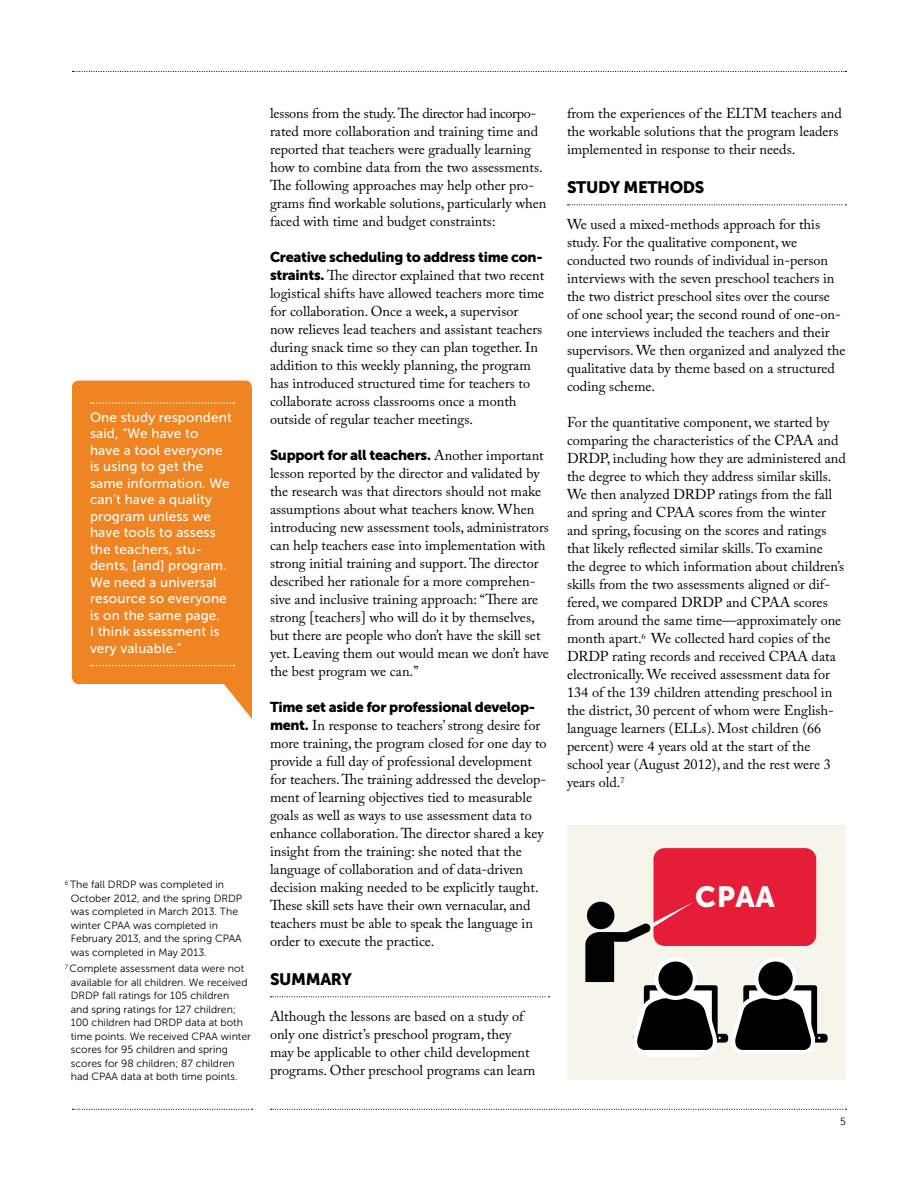
<style>
.page{position:relative;width:918px;height:1188px;background:#fff}
.page>*{position:absolute;margin:0;border:0;box-sizing:border-box;transform-origin:0 0}
.t1{font:28.95px "Museo Sans 900";color:#fff}
.t2{font:16.5px "Museo Sans 900";letter-spacing:-.02em;color:#000}
.t3{font:14.25px/18px "Adobe Caslon Pro";color:#000}
.t4{font:14.25px "Museo Sans 900";letter-spacing:-.02em;color:#000}
.t5{font:13.5px/16.5px "Museo Sans 500";letter-spacing:.01em;color:#fff}
.t6{font:10.5px/13.5px "Museo Sans 300";color:#000}
.s1{font-family:"Museo Sans 900"}
.s2{font-family:"Adobe Caslon Pro"}
</style>
<div class="page">
<svg style="left:271px;top:1109px;width:575px;height:1px"></svg>
<svg style="left:73px;top:1109px;width:179px;height:1px"></svg>
<svg style="left:73px;top:71px;width:773px;height:1px"></svg>
<svg style="left:271px;top:996px;width:278px;height:1px"></svg>
<svg style="left:568px;top:204px;width:278px;height:1px"></svg>
<div style="left:571px;top:829px;width:271px;height:247px;background:#f6f5eb"></div>
<div style="left:653px;top:848px;width:163px;height:98px;background:#e61d36;border-radius:11px"></div>
<svg style="left:585px;top:902px;width:243px;height:155px"></svg>
<div style="left:567px;top:825px;width:279px;height:255px;border:8px solid #f6f5eb"></div>
<div style="left:72px;top:381px;width:180px;height:303px;background:#ee8422;border-radius:7px"></div>
<svg style="left:91px;top:402px;width:143px;height:2px"></svg>
<svg style="left:91px;top:665px;width:143px;height:1px"></svg>
<svg style="left:224px;top:680px;width:28px;height:39px"></svg>
<p class="t5" style="left:90px;top:409px;width:143px">One study respondent said, “We have to<br>have a tool everyone is using to get the same information. We can’t have a quality program unless we have tools to assess the teachers, stu&shy;dents, [and] program.<br>We need a universal resource so everyone is on the same page.<br>I think assessment is very valuable.”</p>
<p class="t6" style="left:71px;top:878px;width:171px;text-indent:-6px"><sup>6</sup> The fall DRDP was completed in<br>October 2012, and the spring DRDP was completed in March 2013. The winter CPAA</p>
<p class="t6" style="left:71px;top:918px;width:152px;text-indent:62px">was completed in<br>February 2013, and the spring CPAA was completed in May 2013.</p>
<p class="t6" style="left:71px;top:962px;width:178px;text-indent:-6px"><sup>7</sup> Complete assessment data were not available for all children. We received DRDP fall ratings for 105 children and spring ratings for 127 children; 100 children had DRDP data at both time points. We received CPAA</p>
<p class="t6" style="left:71px;top:1029px;width:182px;text-indent:150px">winter scores for 95 children and spring scores for 98 children; 87 children had CPAA</p>
<p class="t6" style="left:121px;top:1070px;width:118px">data at both time points.</p>
<p class="t3" style="left:270px;top:105px;width:278px">lessons from the study. The director had incorpo&shy;rated more collaboration and training time and reported that teachers were gradually learning how to combine data from the two assessments.<br>The following approaches may help other pro&shy;grams find workable solutions, particularly when faced with time and budget constraints:</p>
<p class="t4" style="left:270px;top:249px;width:274px">Creative scheduling to address time con-</p>
<p class="t3" style="left:270px;top:267px;width:276px"><span class="s1">straints.</span> The director explained that two recent logistical shifts have allowed teachers more time for collaboration. Once a week, a supervisor now relieves lead teachers and assistant teachers during snack time so they can plan together. In addition to this weekly planning, the program has introduced structured time for teachers to collaborate across classrooms once a month outside of regular teacher meetings.</p>
<p class="t4" style="left:270px;top:447px;width:275px">Support for all teachers. <span class="s2">Another important</span></p>
<p class="t3" style="left:270px;top:465px;width:281px">lesson reported by the director and validated by the research was that directors should not make assumptions about what teachers know. When introducing new assessment tools, administrators can help teachers ease into implementation with strong initial training and support. The director described her rationale for a more comprehen&shy;sive and inclusive training approach: “There are strong [teachers] who will do it by themselves, but there are people who don’t have the skill set yet. Leaving them out would mean we don’t have the best program we can.”</p>
<p class="t4" style="left:270px;top:699px;width:267px">Time set aside for professional develop-</p>
<p class="t3" style="left:270px;top:716px;width:278px"><span class="s1">ment.</span> In response to teachers’ strong desire for more training, the program closed for one day to provide a full day of professional development for teachers. The training addressed the develop&shy;ment of learning objectives tied to measurable goals as well as ways to use assessment data to enhance collaboration. The director shared a key insight from the training: she noted that the language of collaboration and of data-driven decision making needed to be explicitly taught.<br>These skill sets have their own vernacular, and teachers must be able to speak the language in order to execute the practice.</p>
<p class="t2" style="left:270px;top:970px;width:84px">SUMMARY</p>
<p class="t3" style="left:270px;top:1008px;width:267px">Although the lessons are based on a study of only one district’s preschool program, they may be applicable to other child development programs. Other preschool programs can learn</p>
<p class="t3" style="left:567px;top:105px;width:276px">from the experiences of the ELTM teachers and the workable solutions that the program leaders implemented in response to their needs.</p>
<p class="t2" style="left:567px;top:178px;width:22px">Study</p>
<p class="t2" style="left:623px;top:178px;width:27px">Methods</p>
<p class="t3" style="left:567px;top:216px;width:280px">We used a mixed-methods approach for this study. For the qualitative component, we conducted two rounds of individual in-person interviews with the seven preschool teachers in the two district preschool sites over the course<br>of one school year; the second round of one-on&shy;one interviews included the teachers and their supervisors. We then organized and analyzed the qualitative data by theme based on a structured coding scheme.</p>
<p class="t3" style="left:567px;top:414px;width:280px">For the quantitative component, we started by comparing the characteristics of the CPAA and DRDP, including how they are administered and the degree to which they address similar skills.<br>We then analyzed DRDP ratings from the fall and spring and CPAA scores from the winter and spring, focusing on the scores and ratings that likely reflected similar skills. To examine<br>the degree to which information about children’s skills from the two assessments aligned or dif&shy;fered, we compared DRDP and CPAA scores from around the same time—approximately one month apart.<sup>6</sup> We collected hard copies of the DRDP rating records and received CPAA data electronically. We received assessment data for 134 of the 139 children attending preschool in the district, 30 percent of whom were English&shy;language learners (ELLs). Most children (66 percent) were 4 years old at the start of the school year (August 2012), and the rest were 3 years old.<sup>7</sup></p>
<h1 class="t1" style="left:695px;top:880px;width:81px">CPAA</h1>
<p class="t6" style="left:840px;top:1115px;width:7px">5</p>
</div>
